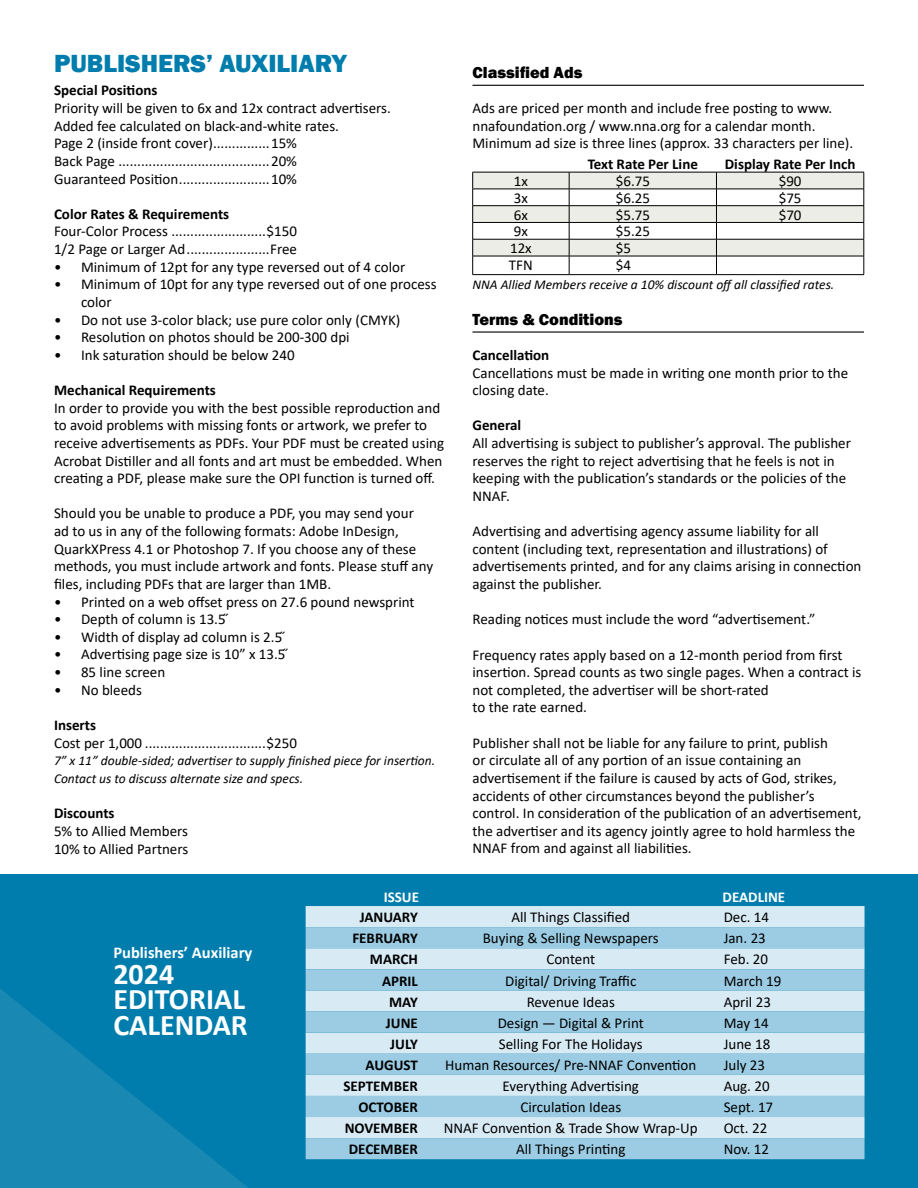
<style>
.page{position:relative;width:918px;height:1188px;background:#fff}
.page>*{position:absolute;margin:0;border:0;box-sizing:border-box;transform-origin:0 0}
.t1{font:700 30px/25.5px "Calibri";color:#fff}
.t2{font:800 25.5px "Franklin Gothic";color:#007dac}
.t3{font:800 16.5px "Franklin Gothic";color:#000}
.t4{font:700 16.5px "Calibri";color:#fff}
.t5{font:15px/17.7px "Calibri";color:#000}
.t6{font:700 15px "Calibri";color:#000}
.t7{font:700 15px "Calibri";color:#fff}
.t8{font:italic 13.5px/17.7px "Calibri";color:#000}
</style>
<div class="page">
<div style="left:0;top:875px;width:918px;height:313px;background:#007dac"></div>
<hr style="left:472px;top:85px;width:392px;height:1px;background:#000">
<hr style="left:472px;top:331px;width:392px;height:2px;background:#000">
<svg style="left:0;top:989px;width:248px;height:199px;fill:#1989b4"></svg>
<svg style="left:472px;top:172px;width:393px;height:102px"></svg>
<hr style="left:472px;top:274px;width:97px;height:1px;background:#000">
<hr style="left:569px;top:274px;width:147px;height:1px;background:#000">
<hr style="left:716px;top:274px;width:148px;height:1px;background:#000">
<div style="left:306px;top:906px;width:559px;height:21px;background:#d8eaf4"></div>
<svg style="left:306px;top:927px;width:559px;height:232px;background:#b4d8ea"></svg>
<h2 class="t2" style="left:54px;top:47px;width:294px">PUBLISHERS’ AUXILIARY</h2>
<p class="t6" style="left:54px;top:80px;width:105px">Special Positions</p>
<p class="t5" style="left:54px;top:99px;width:338px">Priority will be given to 6x and 12x contract advertisers.<br>Added fee calculated on black-and-white rates.<br>Page 2 (inside front cover)...............15%<br>Back Page ........................................20%<br>Guaranteed Position........................10%</p>
<p class="t6" style="left:54px;top:203px;width:177px">Color Rates &amp; Requirements</p>
<p class="t5" style="left:54px;top:222px;width:245px">Four-Color Process .........................$150<br>1/2 Page or Larger Ad......................Free</p>
<p class="t5" style="left:54px;top:258px;width:353px">• Minimum of 12pt for any type reversed out of 4 color</p>
<p class="t5" style="left:81px;top:275px;width:357px;text-indent:-27px">• Minimum of 10pt for any type reversed out of one process color</p>
<p class="t5" style="left:54px;top:310px;width:348px">• Do not use 3-color black; use pure color only (CMYK)</p>
<p class="t5" style="left:54px;top:328px;width:297px">• Resolution on photos should be 200-300 dpi</p>
<p class="t5" style="left:54px;top:346px;width:242px">• Ink saturation should be below 240</p>
<p class="t6" style="left:54px;top:380px;width:163px">Mechanical Requirements</p>
<p class="t5" style="left:54px;top:399px;width:392px">In order to provide you with the best possible reproduction and to avoid problems with missing fonts or artwork, we prefer to receive advertisements as PDFs. Your PDF must be created using Acrobat Distiller and all fonts and art must be embedded. When creating a PDF, please make sure the OPI function is turned off.</p>
<p class="t5" style="left:54px;top:504px;width:381px">Should you be unable to produce a PDF, you may send your<br>ad to us in any of the following formats: Adobe InDesign, QuarkXPress 4.1 or Photoshop 7. If you choose any of these methods, you must include artwork and fonts. Please stuff any files, including PDFs that are larger than 1MB.</p>
<p class="t5" style="left:54px;top:592px;width:362px">• Printed on a web offset press on 27.6 pound newsprint</p>
<p class="t5" style="left:54px;top:610px;width:183px">• Depth of column is 13.5 ̋</p>
<p class="t5" style="left:54px;top:628px;width:240px">• Width of display ad column is 2.5 ̋</p>
<p class="t5" style="left:54px;top:645px;width:243px">• Advertising page size is 10” x 13.5 ̋</p>
<p class="t5" style="left:54px;top:663px;width:113px">• 85 line screen</p>
<p class="t5" style="left:54px;top:681px;width:89px">• No bleeds</p>
<p class="t6" style="left:54px;top:714px;width:44px">Inserts</p>
<p class="t5" style="left:54px;top:733px;width:245px">Cost per 1,000 ................................$250</p>
<p class="t8" style="left:54px;top:751px;width:383px">7” x 11” double-sided; advertiser to supply finished piece for insertion.<br>Contact us to discuss alternate size and specs.</p>
<p class="t6" style="left:54px;top:803px;width:62px">Discounts</p>
<p class="t5" style="left:54px;top:821px;width:136px">5% to Allied Members<br>10% to Allied Partners</p>
<p class="t3" style="left:472px;top:62px;width:111px">Classified Ads</p>
<p class="t5" style="left:472px;top:99px;width:382px">Ads are priced per month and include free posting to www. nnafoundation.org / www.nna.org for a calendar month.<br>Minimum ad size is three lines (approx. 33 characters per line).</p>
<p class="t6" style="left:588px;top:154px;width:112px">Text Rate Per Line</p>
<p class="t6" style="left:725px;top:154px;width:132px">Display Rate Per Inch</p>
<p class="t5" style="left:514px;top:172px;width:16px">1x</p>
<p class="t5" style="left:616px;top:172px;width:36px">$6.75</p>
<p class="t5" style="left:779px;top:172px;width:24px">$90</p>
<p class="t5" style="left:514px;top:189px;width:16px">3x</p>
<p class="t5" style="left:616px;top:189px;width:36px">$6.25</p>
<p class="t5" style="left:779px;top:189px;width:24px">$75</p>
<p class="t5" style="left:514px;top:206px;width:16px">6x</p>
<p class="t5" style="left:616px;top:206px;width:36px">$5.75</p>
<p class="t5" style="left:779px;top:206px;width:24px">$70</p>
<p class="t5" style="left:514px;top:222px;width:16px">9x</p>
<p class="t5" style="left:616px;top:222px;width:36px">$5.25</p>
<p class="t5" style="left:510px;top:239px;width:23px">12x</p>
<p class="t5" style="left:616px;top:239px;width:17px">$5</p>
<p class="t5" style="left:509px;top:256px;width:25px">TFN</p>
<p class="t5" style="left:616px;top:256px;width:17px">$4</p>
<p class="t8" style="left:472px;top:276px;width:363px">NNA Allied Members receive a 10% discount off all classified rates.</p>
<p class="t3" style="left:472px;top:309px;width:152px">Terms &amp; Conditions</p>
<p class="t6" style="left:472px;top:344px;width:78px">Cancellation</p>
<p class="t5" style="left:472px;top:363px;width:377px">Cancellations must be made in writing one month prior to the closing date.</p>
<p class="t6" style="left:472px;top:415px;width:50px">General</p>
<p class="t5" style="left:472px;top:434px;width:380px">All advertising is subject to publisher’s approval. The publisher reserves the right to reject advertising that he feels is not in keeping with the publication’s standards or the policies of the NNAF.</p>
<p class="t5" style="left:472px;top:522px;width:390px">Advertising and advertising agency assume liability for all content (including text, representation and illustrations) of advertisements printed, and for any claims arising in connection against the publisher.</p>
<p class="t5" style="left:472px;top:610px;width:344px">Reading notices must include the word “advertisement.”</p>
<p class="t5" style="left:472px;top:645px;width:390px">Frequency rates apply based on a 12-month period from first insertion. Spread counts as two single pages. When a contract is not completed, the advertiser will be short-rated<br>to the rate earned.</p>
<p class="t5" style="left:472px;top:734px;width:390px">Publisher shall not be liable for any failure to print, publish<br>or circulate all of any portion of an issue containing an advertisement if the failure is caused by acts of God, strikes, accidents of other circumstances beyond the publisher’s control. In consideration of the publication of an advertisement, the advertiser and its agency jointly agree to hold harmless the NNAF from and against all liabilities.</p>
<p class="t4" style="left:113px;top:941px;width:141px">Publishers’ Auxiliary</p>
<h1 class="t1" style="left:113px;top:961px;width:136px">2024<br>EDITORIAL<br>CALENDAR</h1>
<p class="t7" style="left:384px;top:887px;width:37px">ISSUE</p>
<p class="t7" style="left:723px;top:887px;width:64px">DEADLINE</p>
<p class="t6" style="left:360px;top:907px;width:60px">JANUARY</p>
<p class="t5" style="left:511px;top:908px;width:120px">All Things Classified</p>
<p class="t5" style="left:724px;top:908px;width:47px">Dec. 14</p>
<p class="t6" style="left:352px;top:928px;width:67px">FEBRUARY</p>
<p class="t5" style="left:483px;top:929px;width:178px">Buying &amp; Selling Newspapers</p>
<p class="t5" style="left:724px;top:929px;width:44px">Jan. 23</p>
<p class="t6" style="left:370px;top:949px;width:49px">MARCH</p>
<p class="t5" style="left:546px;top:950px;width:50px">Content</p>
<p class="t5" style="left:724px;top:950px;width:46px">Feb. 20</p>
<p class="t6" style="left:382px;top:970px;width:37px">APRIL</p>
<p class="t5" style="left:505px;top:971px;width:133px">Digital/ Driving Traffic</p>
<p class="t5" style="left:724px;top:971px;width:59px">March 19</p>
<p class="t6" style="left:389px;top:991px;width:30px">MAY</p>
<p class="t5" style="left:527px;top:992px;width:90px">Revenue Ideas</p>
<p class="t5" style="left:724px;top:992px;width:49px">April 23</p>
<p class="t6" style="left:386px;top:1012px;width:33px">JUNE</p>
<p class="t5" style="left:498px;top:1014px;width:148px">Design — Digital &amp; Print</p>
<p class="t5" style="left:724px;top:1014px;width:47px">May 14</p>
<p class="t6" style="left:390px;top:1033px;width:29px">JULY</p>
<p class="t5" style="left:499px;top:1035px;width:145px">Selling For The Holidays</p>
<p class="t5" style="left:724px;top:1035px;width:48px">June 18</p>
<p class="t6" style="left:366px;top:1054px;width:54px">AUGUST</p>
<p class="t5" style="left:445px;top:1056px;width:253px">Human Resources/ Pre-NNAF Convention</p>
<p class="t5" style="left:724px;top:1056px;width:43px">July 23</p>
<p class="t6" style="left:344px;top:1075px;width:76px">SEPTEMBER</p>
<p class="t5" style="left:503px;top:1077px;width:138px">Everything Advertising</p>
<p class="t5" style="left:724px;top:1077px;width:48px">Aug. 20</p>
<p class="t6" style="left:358px;top:1097px;width:61px">OCTOBER</p>
<p class="t5" style="left:520px;top:1098px;width:102px">Circulation Ideas</p>
<p class="t5" style="left:724px;top:1098px;width:51px">Sept. 17</p>
<p class="t6" style="left:345px;top:1118px;width:75px">NOVEMBER</p>
<p class="t5" style="left:444px;top:1119px;width:255px">NNAF Convention &amp; Trade Show Wrap-Up</p>
<p class="t5" style="left:724px;top:1119px;width:45px">Oct. 22</p>
<p class="t6" style="left:349px;top:1139px;width:71px">DECEMBER</p>
<p class="t5" style="left:516px;top:1140px;width:111px">All Things Printing</p>
<p class="t5" style="left:724px;top:1140px;width:47px">Nov. 12</p>
</div>
